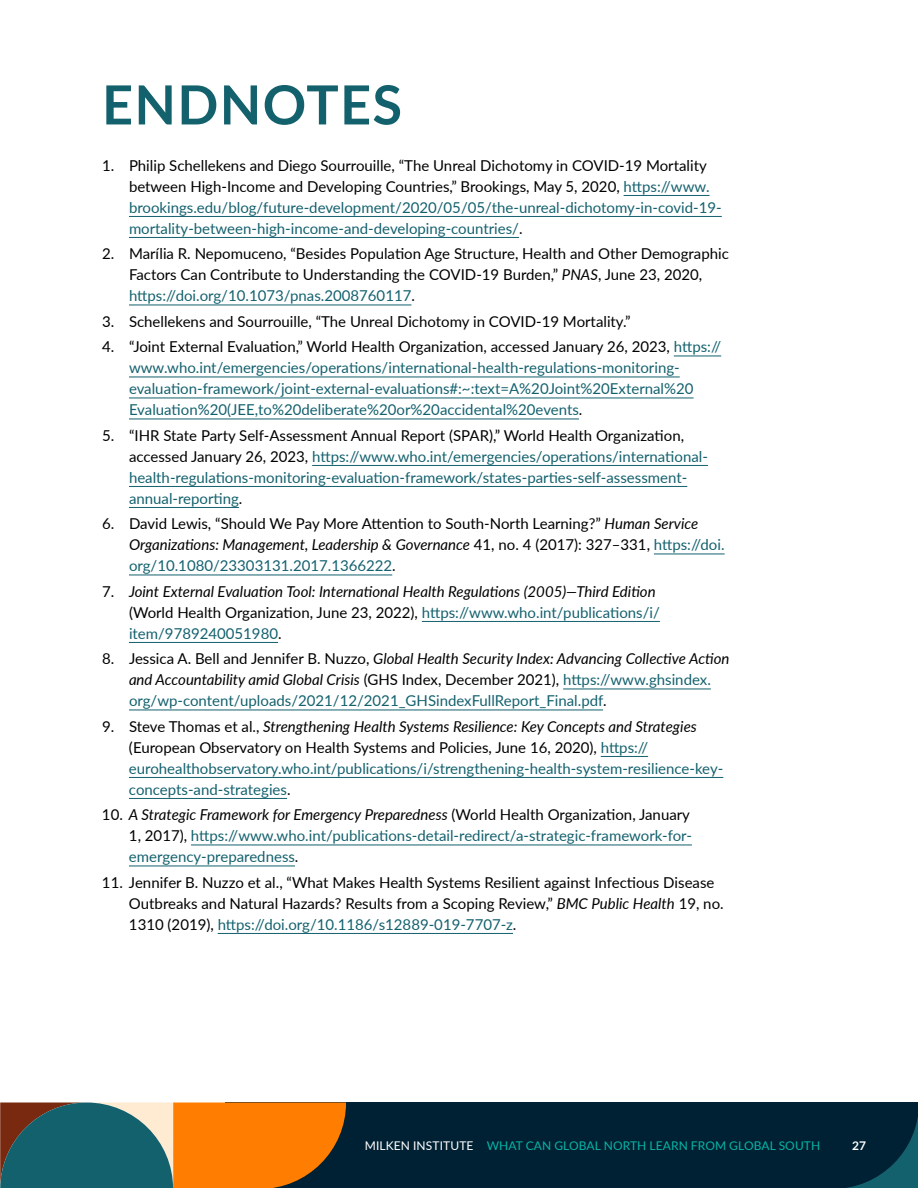
<style>
.page{position:relative;width:918px;height:1188px;background:#fff}
.page>*{position:absolute;margin:0;border:0;box-sizing:border-box;transform-origin:0 0}
.t1{font:700 54px "Lato";letter-spacing:.025em;color:#14616e}
.t2{font:15px/21px "Lato";color:#14616e}
.t3{font:15px/21px "Lato";color:#000}
.t4{font:italic 15px/21px "Lato";color:#000}
.t5{font:12px "Lato";letter-spacing:.01em;color:#08b5a6}
.t6{font:700 12px "Lato";color:#fff}
.s1{color:#000}
.s2{font-style:italic}
.s3{color:#14616e}
.s4{font-style:normal}
.s5{font-style:normal;color:#14616e}
.s6{font-style:italic;color:#000}
.s7{color:#fff}
</style>
<div class="page">
<div style="left:225px;top:1102px;width:693px;height:86px;background:#002133"></div>
<svg style="left:0;top:1102px;width:346px;height:86px;background:#8e6f3b"></svg>
<svg style="left:847px;top:1117px;width:71px;height:71px"></svg>
<hr style="left:624px;top:195px;width:86px;height:1px;background:#14616e">
<hr style="left:129px;top:216px;width:593px;height:1px;background:#14616e">
<hr style="left:129px;top:237px;width:390px;height:1px;background:#14616e">
<hr style="left:129px;top:305px;width:282px;height:1px;background:#14616e">
<hr style="left:674px;top:356px;width:47px;height:1px;background:#14616e">
<hr style="left:129px;top:377px;width:551px;height:1px;background:#14616e">
<hr style="left:129px;top:398px;width:565px;height:1px;background:#14616e">
<hr style="left:129px;top:419px;width:450px;height:1px;background:#14616e">
<hr style="left:312px;top:465px;width:396px;height:1px;background:#14616e">
<hr style="left:129px;top:486px;width:558px;height:1px;background:#14616e">
<hr style="left:129px;top:507px;width:110px;height:1px;background:#14616e">
<hr style="left:654px;top:554px;width:71px;height:1px;background:#14616e">
<hr style="left:129px;top:575px;width:263px;height:1px;background:#14616e">
<hr style="left:422px;top:621px;width:238px;height:1px;background:#14616e">
<hr style="left:129px;top:642px;width:149px;height:1px;background:#14616e">
<hr style="left:563px;top:689px;width:148px;height:1px;background:#14616e">
<hr style="left:129px;top:710px;width:474px;height:1px;background:#14616e">
<hr style="left:601px;top:756px;width:47px;height:1px;background:#14616e">
<hr style="left:129px;top:777px;width:594px;height:1px;background:#14616e">
<hr style="left:129px;top:798px;width:158px;height:1px;background:#14616e">
<hr style="left:191px;top:845px;width:501px;height:1px;background:#14616e">
<hr style="left:129px;top:866px;width:166px;height:1px;background:#14616e">
<hr style="left:218px;top:933px;width:295px;height:1px;background:#14616e">
<h1 class="t1" style="left:102px;top:65px;width:302px">ENDNOTES</h1>
<p class="t2" style="left:129px;top:154px;width:594px;text-indent:-27px"><span class="s1">1. Philip Schellekens and Diego Sourrouille, “The Unreal Dichotomy in COVID-19 Mortality between High-Income and Developing Countries,” Brookings, May 5, 2020,</span> https://www. brookings.edu/blog/future-development/2020/05/05/the-unreal-dichotomy-in-covid-19- mortality-between-high-income-and-developing-countries/<span class="s1">.</span></p>
<p class="t3" style="left:129px;top:243px;width:601px;text-indent:-27px">2. Marília R. Nepomuceno, “Besides Population Age Structure, Health and Other Demographic<br>Factors Can Contribute to Understanding the COVID-19 Burden,” <span class="s2">PNAS</span>, June 23, 2020, <span class="s3">https://doi.org/10.1073/pnas.2008760117</span>.</p>
<p class="t3" style="left:102px;top:310px;width:530px">3. Schellekens and Sourrouille, “The Unreal Dichotomy in COVID-19 Mortality.”</p>
<p class="t2" style="left:129px;top:336px;width:594px;text-indent:-27px"><span class="s1">4. “Joint External Evaluation,” World Health Organization, accessed January 26, 2023,</span> https:// www.who.int/emergencies/operations/international-health-regulations-monitoring&shy;evaluation-framework/joint-external-evaluations#:~:text=A%20Joint%20External%20<br>Evaluation%20(JEE,to%20deliberate%20or%20accidental%20events<span class="s1">.</span></p>
<p class="t2" style="left:129px;top:424px;width:580px;text-indent:-27px"><span class="s1">5. “IHR State Party Self-Assessment Annual Report (SPAR),” World Health Organization, accessed January 26, 2023,</span> https://www.who.int/emergencies/operations/international&shy;health-regulations-monitoring-evaluation-framework/states-parties-self-assessment&shy;annual-reporting<span class="s1">.</span></p>
<p class="t3" style="left:129px;top:513px;width:597px;text-indent:-27px">6. David Lewis, “Should We Pay More Attention to South-North Learning?” <span class="s2">Human Service<br>Organizations: Management, Leadership &amp; Governance</span> 41, no. 4 (2017): 327–331, <span class="s3">https://doi. org/10.1080/23303131.2017.1366222</span>.</p>
<p class="t4" style="left:129px;top:580px;width:532px;text-indent:-27px"><span class="s4">7.</span> Joint External Evaluation Tool: International Health Regulations (2005)—Third Edition <span class="s4">(World Health Organization, June 23, 2022),</span> <span class="s5">https://www.who.int/publications/i/ item/9789240051980</span><span class="s4">.</span></p>
<p class="t2" style="left:129px;top:648px;width:602px;text-indent:-27px"><span class="s1">8. Jessica A. Bell and Jennifer B. Nuzzo,</span> <span class="s6">Global Health Security Index: Advancing Collective Action and Accountability amid Global Crisis</span> <span class="s1">(GHS Index, December 2021),</span> https://www.ghsindex. org/wp-content/uploads/2021/12/2021_GHSindexFullReport_Final.pdf<span class="s1">.</span></p>
<p class="t2" style="left:129px;top:715px;width:596px;text-indent:-27px"><span class="s1">9. Steve Thomas et al.,</span> <span class="s6">Strengthening Health Systems Resilience: Key Concepts and Strategies </span><span class="s1">(European Observatory on Health Systems and Policies, June 16, 2020),</span> https:// eurohealthobservatory.who.int/publications/i/strengthening-health-system-resilience-key&shy;concepts-and-strategies<span class="s1">.</span></p>
<p class="t2" style="left:129px;top:804px;width:564px;text-indent:-27px"><span class="s1">10.</span> <span class="s6">A Strategic Framework for Emergency Preparedness</span> <span class="s1">(World Health Organization, January<br>1, 2017),</span> https://www.who.int/publications-detail-redirect/a-strategic-framework-for&shy;emergency-preparedness<span class="s1">.</span></p>
<p class="t3" style="left:129px;top:871px;width:596px;text-indent:-27px">11. Jennifer B. Nuzzo et al., “What Makes Health Systems Resilient against Infectious Disease<br>Outbreaks and Natural Hazards? Results from a Scoping Review,” <span class="s2">BMC Public Health</span> 19, no.<br>1310 (2019), <span class="s3">https://doi.org/10.1186/s12889-019-7707-z</span>.</p>
<p class="t5" style="left:365px;top:1137px;width:457px"><span class="s7">MILKEN INSTITUTE</span> WHAT CAN GLOBAL NORTH LEARN FROM GLOBAL SOUTH</p>
<p class="t6" style="left:852px;top:1136px;width:16px">27</p>
</div>
